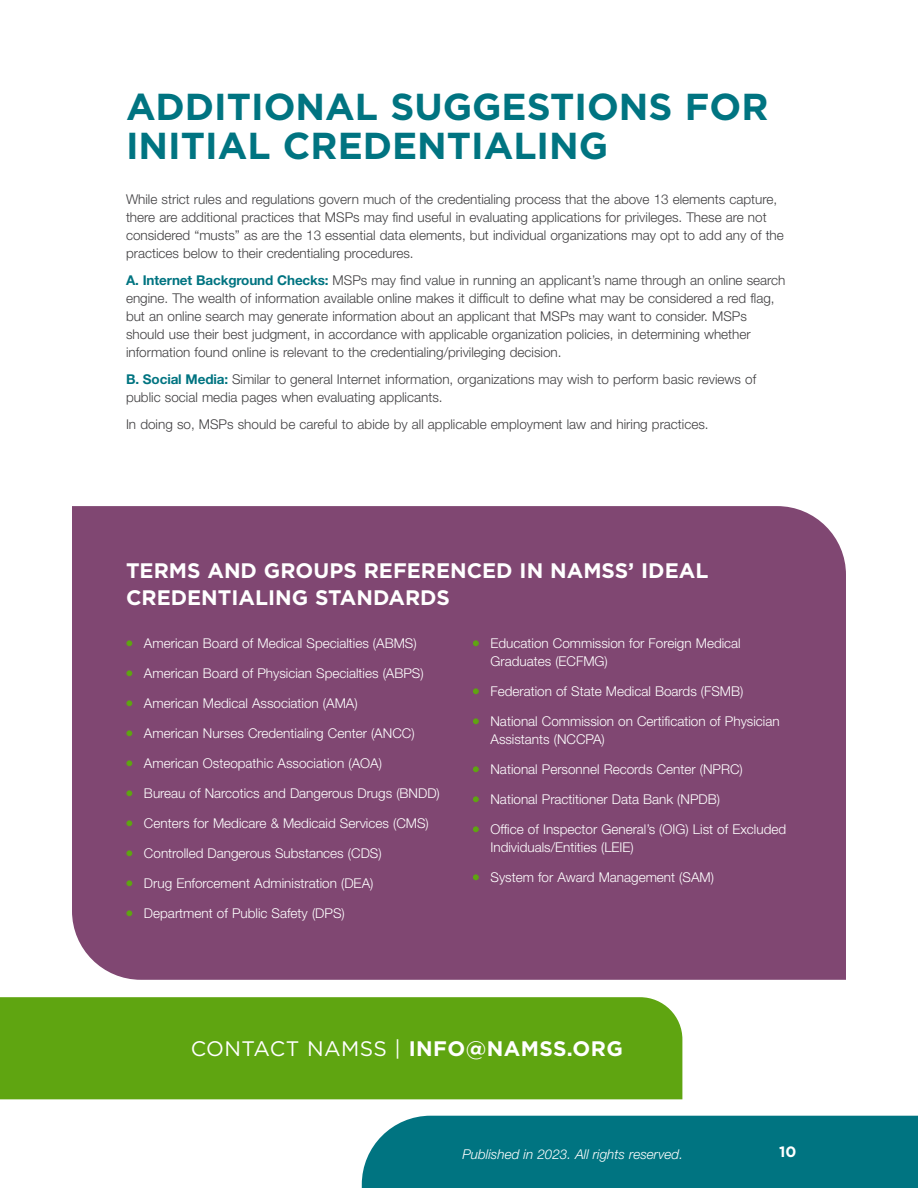
<style>
.page{position:relative;width:918px;height:1188px;background:#fff}
.page>*{position:absolute;margin:0;border:0;box-sizing:border-box;transform-origin:0 0}
.t1{font:700 37.5px/39px "Gotham";color:#007481}
.t2{font:700 21px/27px "Gotham";color:#fff}
.t3{font:700 21px "Gotham";letter-spacing:.02em;color:#fff}
.t4{font:700 15px "Gotham";color:#fff}
.t5{font:300 13.5px/18px "Helvetica Neue LT Std";color:#414042}
.t6{font:300 13.5px/18px "Helvetica Neue LT Std";color:#fff}
.t7{font:italic 300 13.5px "Helvetica Neue LT Std";color:#fff}
.s1{font-weight:700;color:#007481}
.s2{color:#5fa511}
.s3{font-weight:400}
</style>
<div class="page">
<div style="left:362px;top:1116px;width:556px;height:72px;background:#007481"></div>
<div style="left:72px;top:506px;width:774px;height:474px;background:#804772"></div>
<div style="left:0;top:997px;width:682px;height:102px;background:#5fa511"></div>
<h1 class="t1" style="left:126px;top:87px;width:644px">ADDITIONAL SUGGESTIONS FOR<br>INITIAL CREDENTIALING</h1>
<p class="t5" style="left:126px;top:190px;width:659px">While strict rules and regulations govern much of the credentialing process that the above 13 elements capture, there are additional practices that MSPs may find useful in evaluating applications for privileges. These are not considered “musts” as are the 13 essential data elements, but individual organizations may opt to add any of the practices below to their credentialing procedures.</p>
<p class="t5" style="left:126px;top:271px;width:661px"><span class="s1">A. Internet Background Checks:</span> MSPs may find value in running an applicant’s name through an online search engine. The wealth of information available online makes it difficult to define what may be considered a red flag, but an online search may generate information about an applicant that MSPs may want to consider. MSPs should use their best judgment, in accordance with applicable organization policies, in determining whether information found online is relevant to the credentialing/privileging decision.</p>
<p class="t5" style="left:126px;top:370px;width:632px"><span class="s1">B. Social Media:</span> Similar to general Internet information, organizations may wish to perform basic reviews of public social media pages when evaluating applicants.</p>
<p class="t5" style="left:126px;top:415px;width:584px">In doing so, MSPs should be careful to abide by all applicable employment law and hiring practices.</p>
<h2 class="t2" style="left:126px;top:557px;width:584px">TERMS AND GROUPS REFERENCED IN NAMSS’ IDEAL<br>CREDENTIALING STANDARDS</h2>
<p class="t6" style="left:126px;top:634px;width:292px"><span class="s2">•</span> American Board of Medical Specialties (ABMS)</p>
<p class="t6" style="left:126px;top:664px;width:299px"><span class="s2">•</span> American Board of Physician Specialties (ABPS)</p>
<p class="t6" style="left:126px;top:694px;width:233px"><span class="s2">•</span> American Medical Association (AMA)</p>
<p class="t6" style="left:126px;top:724px;width:290px"><span class="s2">•</span> American Nurses Credentialing Center (ANCC)</p>
<p class="t6" style="left:126px;top:754px;width:257px"><span class="s2">•</span> American Osteopathic Association (AOA)</p>
<p class="t6" style="left:126px;top:784px;width:315px"><span class="s2">•</span> Bureau of Narcotics and Dangerous Drugs (BNDD)</p>
<p class="t6" style="left:126px;top:814px;width:304px"><span class="s2">•</span> Centers for Medicare &amp; Medicaid Services (CMS)</p>
<p class="t6" style="left:126px;top:844px;width:257px"><span class="s2">•</span> Controlled Dangerous Substances (CDS)</p>
<p class="t6" style="left:126px;top:874px;width:249px"><span class="s2">•</span> Drug Enforcement Administration (DEA)</p>
<p class="t6" style="left:126px;top:904px;width:220px"><span class="s2">•</span> Department of Public Safety (DPS)</p>
<p class="t6" style="left:490px;top:634px;width:252px;text-indent:-18px"><span class="s2">•</span> Education Commission for Foreign Medical<br>Graduates (ECFMG)</p>
<p class="t6" style="left:472px;top:682px;width:272px"><span class="s2">•</span> Federation of State Medical Boards (FSMB)</p>
<p class="t6" style="left:490px;top:712px;width:291px;text-indent:-18px"><span class="s2">•</span> National Commission on Certification of Physician<br>Assistants (NCCPA)</p>
<p class="t6" style="left:472px;top:760px;width:272px"><span class="s2">•</span> National Personnel Records Center (NPRC)</p>
<p class="t6" style="left:472px;top:790px;width:249px"><span class="s2">•</span> National Practitioner Data Bank (NPDB)</p>
<p class="t6" style="left:490px;top:820px;width:297px;text-indent:-18px"><span class="s2">•</span> Office of Inspector General’s (OIG) List of Excluded<br>Individuals/Entities (LEIE)</p>
<p class="t6" style="left:472px;top:868px;width:243px"><span class="s2">•</span> System for Award Management (SAM)</p>
<h2 class="t3" style="left:191px;top:1035px;width:434px"><span class="s3">CONTACT NAMSS |</span> INFO@NAMSS.ORG</h2>
<p class="t7" style="left:432px;top:1146px;width:258px">Copyright 2024. All rights reserved. NAMSS</p>
<p class="t4" style="left:779px;top:1142px;width:19px">10</p>
<p class="t7" style="left:462px;top:1146px;width:222px">Published in 2023. All rights reserved.</p>
</div>
